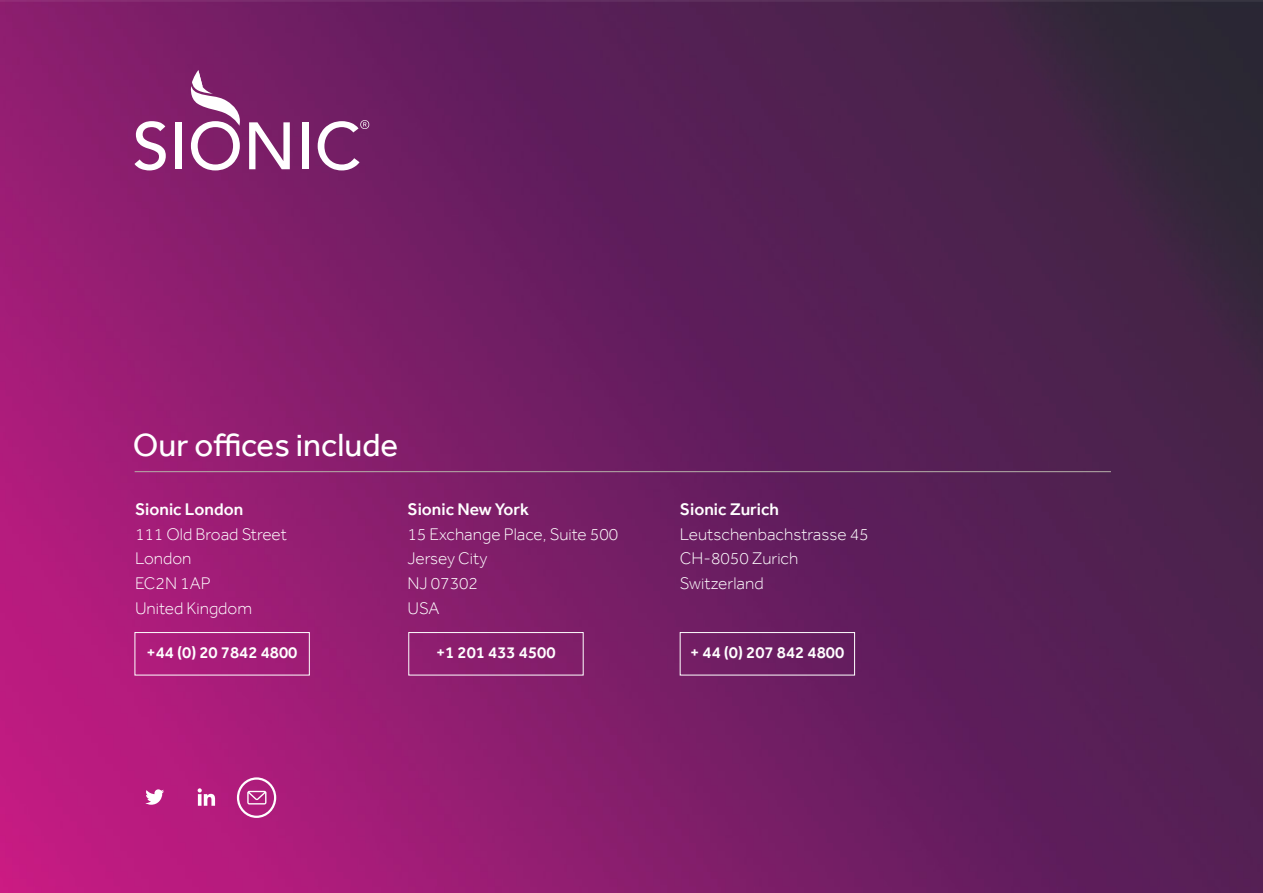
<style>
.page{position:relative;width:1263px;height:893px;background:#fff}
.page>*{position:absolute;margin:0;border:0;box-sizing:border-box;transform-origin:0 0}
.t1{font:33px "Effra";color:#fff}
.t2{font:300 17.4px "Effra";color:#fff}
.t3{font:500 17.4px "Effra";color:#fff}
.t4{font:500 16.8px "Effra";color:#fff}
</style>
<div class="page">
<img style="left:0;top:0;width:1263px;height:893px">
<div style="left:135px;top:632px;width:175px;height:43px;border:1px solid #fff"></div>
<div style="left:408px;top:632px;width:175px;height:43px;border:1px solid #fff"></div>
<div style="left:680px;top:632px;width:175px;height:43px;border:1px solid #fff"></div>
<hr style="left:135px;top:471px;width:976px;height:1px;background:#b6b1a9">
<svg style="left:134px;top:121px;width:32px;height:49px"></svg>
<div style="left:175px;top:122px;width:6px;height:47px;background:#fff"></div>
<div style="left:302px;top:122px;width:6px;height:47px;background:#fff"></div>
<svg style="left:189px;top:70px;width:101px;height:100px"></svg>
<svg style="left:318px;top:120px;width:51px;height:50px"></svg>
<svg style="left:145px;top:789px;width:19px;height:16px"></svg>
<svg style="left:198px;top:788px;width:17px;height:18px"></svg>
<svg style="left:247px;top:791px;width:19px;height:13px"></svg>
<div style="left:237px;top:777px;width:39px;height:41px;border:2px solid #fff;border-radius:50%"></div>
<p class="t1" style="left:133px;top:425px;width:267px">Our offices include</p>
<p class="t3" style="left:135px;top:499px;width:110px">Sionic London</p>
<p class="t2" style="left:135px;top:523px;width:153px">111 Old Broad Street</p>
<p class="t2" style="left:135px;top:548px;width:58px">London</p>
<p class="t2" style="left:135px;top:573px;width:77px">EC2N 1AP</p>
<p class="t2" style="left:135px;top:598px;width:119px">United Kingdom</p>
<p class="t3" style="left:407px;top:499px;width:123px">Sionic New York</p>
<p class="t2" style="left:407px;top:523px;width:212px">15 Exchange Place, Suite 500</p>
<p class="t2" style="left:407px;top:548px;width:81px">Jersey City</p>
<p class="t2" style="left:407px;top:573px;width:72px">NJ 07302</p>
<p class="t2" style="left:407px;top:598px;width:34px">USA</p>
<p class="t3" style="left:680px;top:499px;width:101px">Sionic Zurich</p>
<p class="t2" style="left:680px;top:523px;width:190px">Leutschenbachstrasse 45</p>
<p class="t2" style="left:680px;top:548px;width:120px">CH-8050 Zurich</p>
<p class="t2" style="left:680px;top:573px;width:85px">Switzerland</p>
<p class="t4" style="left:146px;top:642px;width:152px">+44 (0) 20 7842 4800</p>
<p class="t4" style="left:436px;top:642px;width:121px">+1 201 433 4500</p>
<p class="t4" style="left:690px;top:642px;width:156px">+ 44 (0) 207 842 4800</p>
</div>
